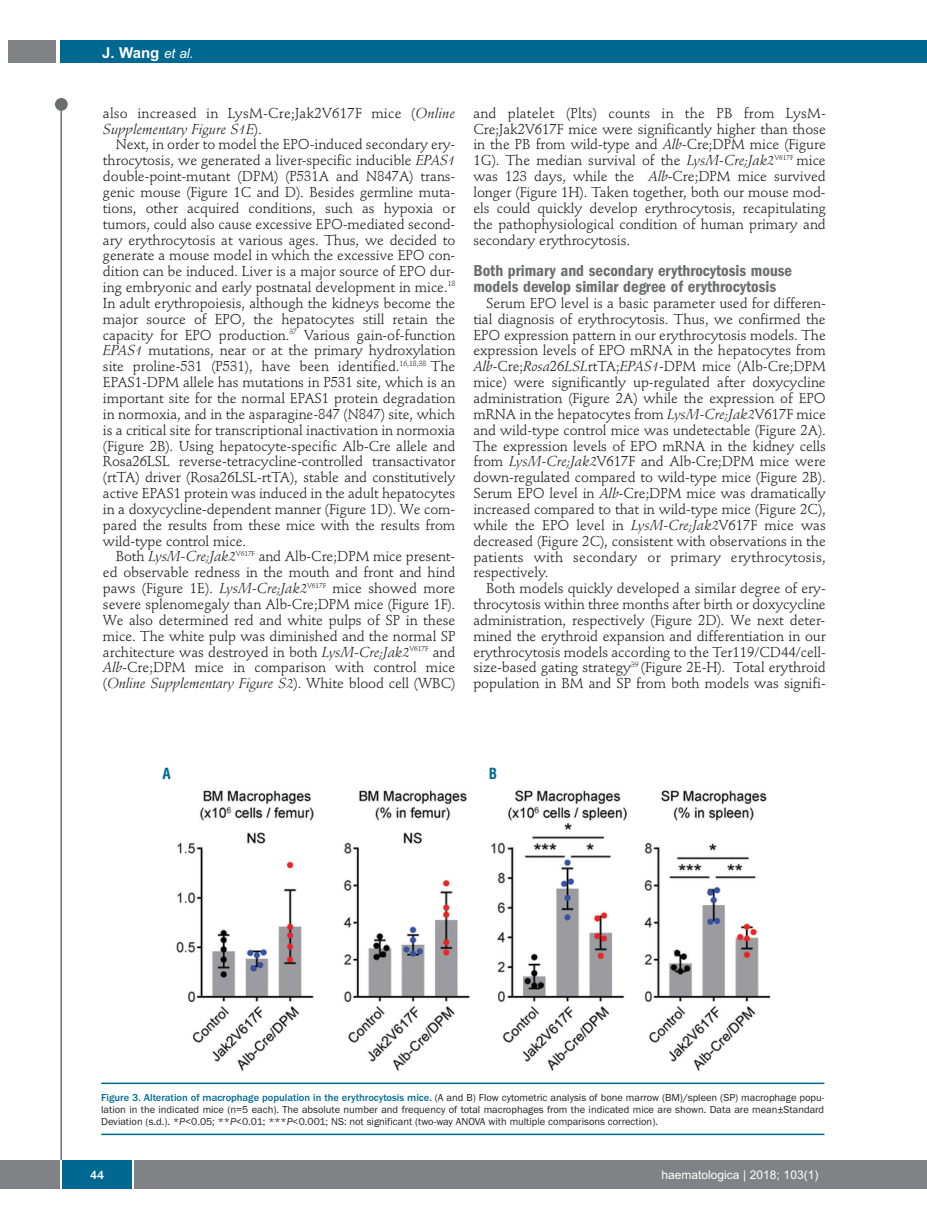
<style>
.page{position:relative;width:927px;height:1225px;background:#fff}
.page>*{position:absolute;margin:0;border:0;box-sizing:border-box;transform-origin:0 0}
.t1{font:600 condensed 16.5px/15.9px "Franklin Gothic";color:#6c6d70}
.t2{font:700 15px "Arial";color:#fff}
.t3{font:700 condensed 15px "Helvetica";color:#006991}
.t4{font:14.25px/15.9px "Stempel Schneidler";letter-spacing:-.005em;color:#231f20;text-align:justify}
.t5{font:14.25px/15.9px "Stempel Schneidler";letter-spacing:.015em;color:#231f20}
.t6{font:12px "Arial";color:#fff}
.t7{font:500 12px "Franklin Gothic";color:#fff}
.t8{font:10.5px/12px "Franklin Gothic";color:#231f20;text-align:justify}
.s1{font-weight:400;font-style:italic;font-size:13.5px}
.s2{font-style:italic}
.s3{font-weight:500;color:#006991}
</style>
<div class="page">
<div style="left:911px;top:40px;width:16px;height:22px;background:#006991"></div>
<div style="left:910px;top:1160px;width:17px;height:28px;background:#808285"></div>
<div style="left:55px;top:98px;width:13px;height:13px;background:#6c6d70;border-radius:50%"></div>
<hr style="left:60px;top:101px;width:2px;height:1061px;background:#6c6d70">
<div style="left:60px;top:40px;width:852px;height:22px;background:#006991"></div>
<div style="left:9px;top:40px;width:47px;height:22px;background:#808285"></div>
<div style="left:0;top:1160px;width:911px;height:28px;background:#808285"></div>
<div style="left:62px;top:1160px;width:71px;height:28px;background:#006991"></div>
<hr style="left:60px;top:1160px;width:2px;height:28px;background:#fff">
<svg style="left:133px;top:1160px;width:1px;height:28px"></svg>
<img style="left:176px;top:789px;width:594px;height:282px">
<hr style="left:101px;top:1082px;width:723px;height:2px;background:#006991">
<hr style="left:101px;top:1133px;width:723px;height:2px;background:#006991">
<p class="t2" style="left:102px;top:44px;width:93px">J. Wang <span class="s1">et al.</span></p>
<p class="t5" style="left:103px;top:106px;width:354px">also increased in LysM-Cre;Jak2V617F mice (<span class="s2">Online<br>Supplementary Figure S1E</span>).</p>
<p class="t4" style="left:103px;top:138px;width:354px;text-indent:13px">Next, in order to model the EPO-induced secondary ery&shy;throcytosis, we generated a liver-specific inducible <span class="s2">EPAS1 </span>double-point-mutant (DPM) (P531A and N847A) trans&shy;genic mouse (Figure 1C and D). Besides germline muta&shy;tions, other acquired conditions, such as hypoxia or tumors, could also cause excessive EPO-mediated second&shy;ary erythrocytosis at various ages. Thus, we decided to generate a mouse model in which the excessive EPO con&shy;dition can be induced. Liver is a major source of EPO dur&shy;ing embryonic and early postnatal development in mice.<sup>18<br></sup>In adult erythropoiesis, although the kidneys become the major source of EPO, the hepatocytes still retain the capacity for EPO production.<sup>37</sup> Various gain-of-function <span class="s2">EPAS1</span> mutations, near or at the primary hydroxylation site proline-531 (P531), have been identified.<sup>16,18,38</sup> The EPAS1-DPM allele has mutations in P531 site, which is an important site for the normal EPAS1 protein degradation in normoxia, and in the asparagine-847 (N847) site, which is a critical site for transcriptional inactivation in normoxia (Figure 2B). Using hepatocyte-specific Alb-Cre allele and Rosa26LSL reverse-tetracycline-controlled transactivator (rtTA) driver (Rosa26LSL-rtTA), stable and constitutively active EPAS1 protein was induced in the adult hepatocytes in a doxycycline-dependent manner (Figure 1D). We com&shy;pared the results from these mice with the results from wild-type control mice.</p>
<p class="t4" style="left:103px;top:550px;width:354px;text-indent:13px">Both <span class="s2">LysM-Cre;Jak2</span><sup>V617F</sup> and Alb-Cre;DPM mice present&shy;ed observable redness in the mouth and front and hind paws (Figure 1E). <span class="s2">LysM-Cre;Jak2</span><sup>V617F</sup> mice showed more severe splenomegaly than Alb-Cre;DPM mice (Figure 1F).<br>We also determined red and white pulps of SP in these mice. The white pulp was diminished and the normal SP architecture was destroyed in both <span class="s2">LysM-Cre;Jak2</span><sup>V617F</sup> and <span class="s2">Alb</span>-Cre;DPM mice in comparison with control mice (<span class="s2">Online Supplementary Figure S2</span>). White blood cell (WBC)</p>
<p class="t4" style="left:473px;top:106px;width:354px">and platelet (Plts) counts in the PB from LysM-Cre;Jak2V617F mice were significantly higher than those in the PB from wild-type and <span class="s2">Alb</span>-Cre;DPM mice (Figure 1G). The median survival of the <span class="s2">LysM-Cre;Jak2</span><sup>V617F</sup> mice was 123 days, while the <span class="s2">Alb</span>-Cre;DPM mice survived longer (Figure 1H). Taken together, both our mouse mod&shy;els could quickly develop erythrocytosis, recapitulating the pathophysiological condition of human primary and secondary erythrocytosis.</p>
<p class="t1" style="left:473px;top:264px;width:320px">Both primary and secondary erythrocytosis mouse models develop similar degree of erythrocytosis</p>
<p class="t4" style="left:473px;top:296px;width:354px;text-indent:13px">Serum EPO level is a basic parameter used for differen&shy;tial diagnosis of erythrocytosis. Thus, we confirmed the EPO expression pattern in our erythrocytosis models. The expression levels of EPO mRNA in the hepatocytes from <span class="s2">Alb</span>-Cre;<span class="s2">Rosa</span>26<span class="s2">LSL</span>rtTA;<span class="s2">EPAS1</span>-DPM mice (Alb-Cre;DPM mice) were significantly up-regulated after doxycycline administration (Figure 2A) while the expression of EPO mRNA in the hepatocytes from <span class="s2">LysM-Cre;Jak2</span>V617F mice and wild-type control mice was undetectable (Figure 2A).<br>The expression levels of EPO mRNA in the kidney cells from <span class="s2">LysM-Cre;Jak2</span>V617F and Alb-Cre;DPM mice were down-regulated compared to wild-type mice (Figure 2B).<br>Serum EPO level in <span class="s2">Alb</span>-Cre;DPM mice was dramatically increased compared to that in wild-type mice (Figure 2C), while the EPO level in <span class="s2">LysM-Cre;Jak2</span>V617F mice was decreased (Figure 2C), consistent with observations in the patients with secondary or primary erythrocytosis, respectively.</p>
<p class="t4" style="left:473px;top:582px;width:354px;text-indent:13px">Both models quickly developed a similar degree of ery&shy;throcytosis within three months after birth or doxycycline administration, respectively (Figure 2D). We next deter&shy;mined the erythroid expansion and differentiation in our erythrocytosis models according to the Ter119/CD44/cell&shy;size-based gating strategy<sup>39</sup> (Figure 2E-H). Total erythroid population in BM and SP from both models was signifi-</p>
<p class="t3" style="left:163px;top:765px;width:10px">A</p>
<p class="t3" style="left:489px;top:765px;width:10px">B</p>
<p class="t8" style="left:101px;top:1091px;width:725px"><span class="s3">Figure 3. Alteration of macrophage population in the erythrocytosis mice.</span> (A and B) Flow cytometric analysis of bone marrow (BM)/spleen (SP) macrophage popu&shy;lation in the indicated mice (n=5 each). The absolute number and frequency of total macrophages from the indicated mice are shown. Data are mean±Standard Deviation (s.d.). *<span class="s2">P</span>&lt;0.05; **<span class="s2">P</span>&lt;0.01; ***<span class="s2">P</span>&lt;0.001; NS: not significant (two-way ANOVA with multiple comparisons correction).</p>
<p class="t7" style="left:90px;top:1167px;width:16px">44</p>
<p class="t6" style="left:661px;top:1167px;width:158px">haematologica | 2018; 103(1)</p>
</div>
